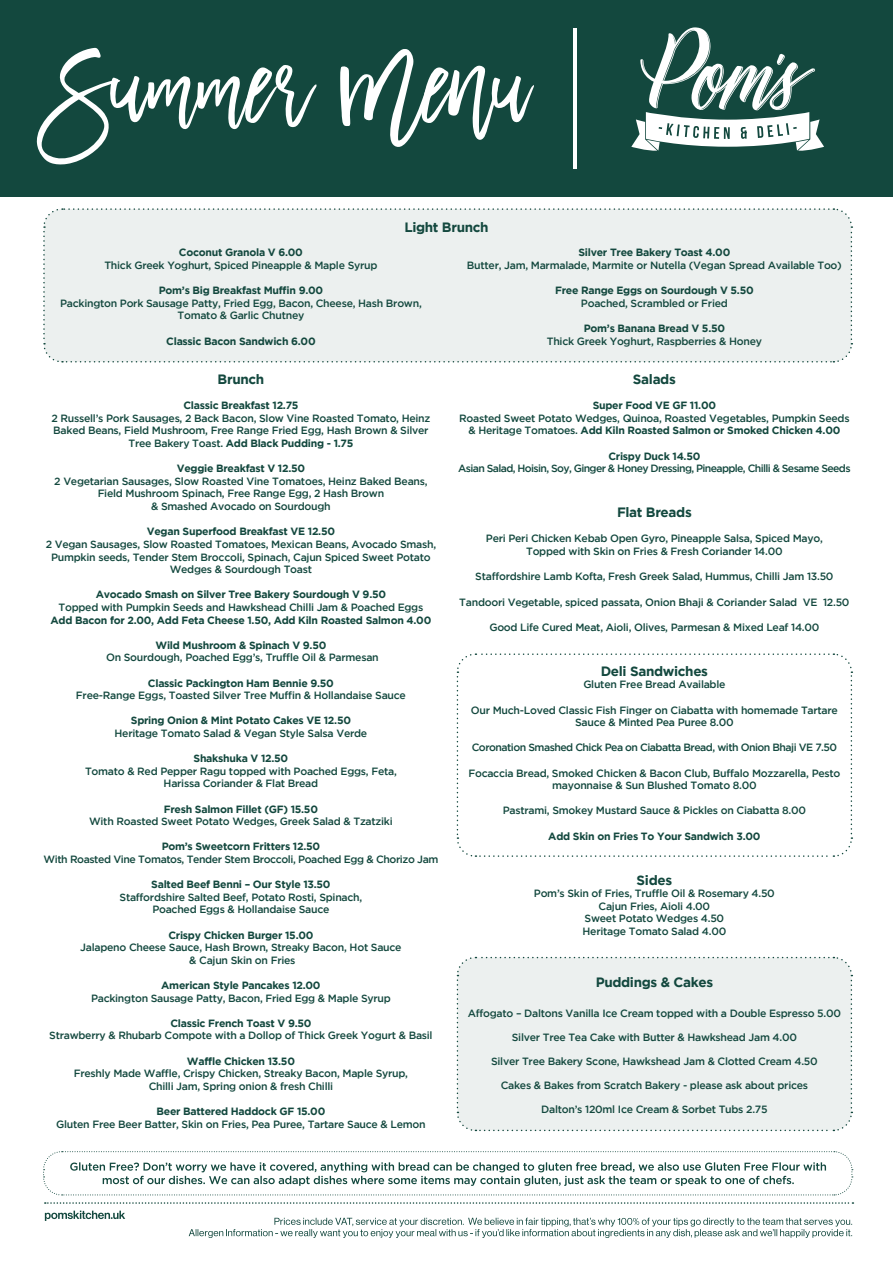
<style>
.page{position:relative;width:893px;height:1263px;background:#fff}
.page>*{position:absolute;margin:0;border:0;box-sizing:border-box;transform-origin:0 0}
.t1{font:90px "Madina Clean Alt";color:#fff}
.t2{font:700 13.5px "Gotham";letter-spacing:-.025em;color:#13483e}
.t3{font:500 10.5px/12.6px "Gotham";letter-spacing:-.025em;color:#13483e;text-align:center}
.t4{font:700 10.5px "Gotham";letter-spacing:-.025em;color:#13483e}
.t5{font:500 10.5px "Gotham";letter-spacing:-.06em;color:#13483e}
.t6{font:500 10.5px "Gotham";letter-spacing:-.05em;color:#13483e}
.s1{font-weight:700}
</style>
<div class="page">
<div style="left:456px;top:956px;width:397px;height:176px;background:#ecf0ef"></div>
<div style="left:43px;top:208px;width:810px;height:155px;background:#ecf0ef"></div>
<div style="left:0;top:0;width:893px;height:196px;background:#13483e"></div>
<svg style="left:189px;top:1218px;width:663px;height:20px"></svg>
<svg style="left:45px;top:1210px;width:80px;height:11px"></svg>
<svg style="left:45px;top:1202px;width:808px;height:2px"></svg>
<svg style="left:43px;top:1151px;width:810px;height:45px"></svg>
<svg style="left:631px;top:27px;width:193px;height:124px"></svg>
<hr style="left:573px;top:28px;width:3px;height:141px;background:#fff">
<svg style="left:456px;top:653px;width:397px;height:204px"></svg>
<h1 class="t1" style="left:49px;top:32px;width:481px">Summer Menu</h1>
<p class="t2" style="left:404px;top:219px;width:86px">Light Brunch</p>
<p class="t4" style="left:179px;top:247px;width:125px">Coconut Granola V 6.00</p>
<p class="t3" style="left:104px;top:259px;width:275px">Thick Greek Yoghurt, Spiced Pineapple &amp; Maple Syrup</p>
<p class="t4" style="left:159px;top:284px;width:166px">Pom’s Big Breakfast Muffin 9.00</p>
<p class="t3" style="left:60px;top:297px;width:363px">Packington Pork Sausage Patty, Fried Egg, Bacon, Cheese, Hash Brown,<br>Tomato &amp; Garlic Chutney</p>
<p class="t4" style="left:166px;top:335px;width:151px">Classic Bacon Sandwich 6.00</p>
<p class="t2" style="left:218px;top:371px;width:48px">Brunch</p>
<p class="t4" style="left:183px;top:399px;width:117px">Classic Breakfast 12.75</p>
<p class="t3" style="left:51px;top:412px;width:380px">2 Russell’s Pork Sausages, 2 Back Bacon, Slow Vine Roasted Tomato, Heinz<br>Baked Beans, Field Mushroom, Free Range Fried Egg, Hash Brown &amp; Silver<br>Tree Bakery Toast. <span class="s1">Add Black Pudding - 1.75</span></p>
<p class="t4" style="left:177px;top:462px;width:130px">Veggie Breakfast V 12.50</p>
<p class="t3" style="left:54px;top:475px;width:375px">2 Vegetarian Sausages, Slow Roasted Vine Tomatoes, Heinz Baked Beans,<br>Field Mushroom Spinach, Free Range Egg, 2 Hash Brown<br>&amp; Smashed Avocado on Sourdough</p>
<p class="t4" style="left:147px;top:525px;width:190px">Vegan Superfood Breakfast VE 12.50</p>
<p class="t3" style="left:46px;top:538px;width:392px">2 Vegan Sausages, Slow Roasted Tomatoes, Mexican Beans, Avocado Smash,<br>Pumpkin seeds, Tender Stem Broccoli, Spinach, Cajun Spiced Sweet Potato<br>Wedges &amp; Sourdough Toast</p>
<p class="t4" style="left:96px;top:588px;width:292px">Avocado Smash on Silver Tree Bakery Sourdough V 9.50</p>
<p class="t3" style="left:59px;top:601px;width:366px">Topped with Pumpkin Seeds and Hawkshead Chilli Jam &amp; Poached Eggs</p>
<p class="t4" style="left:51px;top:614px;width:382px">Add Bacon for 2.00, Add Feta Cheese 1.50, Add Kiln Roasted Salmon 4.00</p>
<p class="t4" style="left:156px;top:639px;width:172px">Wild Mushroom &amp; Spinach V 9.50</p>
<p class="t3" style="left:106px;top:651px;width:274px">On Sourdough, Poached Egg’s, Truffle Oil &amp; Parmesan</p>
<p class="t4" style="left:148px;top:677px;width:188px">Classic Packington Ham Bennie 9.50</p>
<p class="t3" style="left:76px;top:689px;width:331px">Free-Range Eggs, Toasted Silver Tree Muffin &amp; Hollandaise Sauce</p>
<p class="t4" style="left:131px;top:714px;width:222px">Spring Onion &amp; Mint Potato Cakes VE 12.50</p>
<p class="t3" style="left:115px;top:727px;width:254px">Heritage Tomato Salad &amp; Vegan Style Salsa Verde</p>
<p class="t4" style="left:194px;top:752px;width:96px">Shakshuka V 12.50</p>
<p class="t3" style="left:85px;top:764px;width:313px">Tomato &amp; Red Pepper Ragu topped with Poached Eggs, Feta,<br>Harissa Coriander &amp; Flat Bread</p>
<p class="t4" style="left:164px;top:803px;width:156px">Fresh Salmon Fillet (GF) 15.50</p>
<p class="t3" style="left:89px;top:815px;width:305px">With Roasted Sweet Potato Wedges, Greek Salad &amp; Tzatziki</p>
<p class="t4" style="left:162px;top:840px;width:160px">Pom’s Sweetcorn Fritters 12.50</p>
<p class="t3" style="left:44px;top:853px;width:396px">With Roasted Vine Tomatos, Tender Stem Broccoli, Poached Egg &amp; Chorizo Jam</p>
<p class="t4" style="left:151px;top:878px;width:181px">Salted Beef Benni – Our Style 13.50</p>
<p class="t3" style="left:120px;top:890px;width:244px">Staffordshire Salted Beef, Potato Rosti, Spinach,<br>Poached Eggs &amp; Hollandaise Sauce</p>
<p class="t4" style="left:168px;top:929px;width:147px">Crispy Chicken Burger 15.00</p>
<p class="t3" style="left:80px;top:941px;width:323px">Jalapeno Cheese Sauce, Hash Brown, Streaky Bacon, Hot Sauce &amp; Cajun Skin on Fries</p>
<p class="t4" style="left:161px;top:979px;width:161px">American Style Pancakes 12.00</p>
<p class="t3" style="left:91px;top:991px;width:301px">Packington Sausage Patty, Bacon, Fried Egg &amp; Maple Syrup</p>
<p class="t4" style="left:170px;top:1017px;width:143px">Classic French Toast V 9.50</p>
<p class="t3" style="left:49px;top:1029px;width:385px">Strawberry &amp; Rhubarb Compote with a Dollop of Thick Greek Yogurt &amp; Basil</p>
<p class="t4" style="left:187px;top:1055px;width:110px">Waffle Chicken 13.50</p>
<p class="t3" style="left:74px;top:1067px;width:336px">Freshly Made Waffle, Crispy Chicken, Streaky Bacon, Maple Syrup,<br>Chilli Jam, Spring onion &amp; fresh Chilli</p>
<p class="t4" style="left:157px;top:1105px;width:170px">Beer Battered Haddock GF 15.00</p>
<p class="t3" style="left:56px;top:1117px;width:371px">Gluten Free Beer Batter, Skin on Fries, Pea Puree, Tartare Sauce &amp; Lemon</p>
<p class="t4" style="left:578px;top:247px;width:153px">Silver Tree Bakery Toast 4.00</p>
<p class="t3" style="left:467px;top:259px;width:376px">Butter, Jam, Marmalade, Marmite or Nutella (Vegan Spread Available Too)</p>
<p class="t4" style="left:555px;top:284px;width:200px">Free Range Eggs on Sourdough V 5.50</p>
<p class="t3" style="left:581px;top:297px;width:148px">Poached, Scrambled or Fried</p>
<p class="t4" style="left:584px;top:322px;width:143px">Pom’s Banana Bread V 5.50</p>
<p class="t3" style="left:547px;top:334px;width:217px">Thick Greek Yoghurt, Raspberries &amp; Honey</p>
<p class="t2" style="left:633px;top:371px;width:44px">Salads</p>
<p class="t4" style="left:593px;top:399px;width:125px">Super Food VE GF 11.00</p>
<p class="t3" style="left:459px;top:412px;width:392px">Roasted Sweet Potato Wedges, Quinoa, Roasted Vegetables, Pumpkin Seeds &amp; Heritage Tomatoes. <span class="s1">Add Kiln Roasted Salmon or Smoked Chicken 4.00</span></p>
<p class="t4" style="left:608px;top:450px;width:93px">Crispy Duck 14.50</p>
<p class="t5" style="left:458px;top:463px;width:394px">Asian Salad, Hoisin, Soy, Ginger &amp; Honey Dressing, Pineapple, Chilli &amp; Sesame Seeds</p>
<p class="t2" style="left:617px;top:505px;width:76px">Flat Breads</p>
<p class="t3" style="left:486px;top:532px;width:338px">Peri Peri Chicken Kebab Open Gyro, Pineapple Salsa, Spiced Mayo,<br>Topped with Skin on Fries &amp; Fresh Coriander 14.00</p>
<p class="t3" style="left:475px;top:570px;width:360px">Staffordshire Lamb Kofta, Fresh Greek Salad, Hummus, Chilli Jam 13.50</p>
<p class="t3" style="left:459px;top:595px;width:392px">Tandoori Vegetable, spiced passata, Onion Bhaji &amp; Coriander Salad VE 12.50</p>
<p class="t3" style="left:489px;top:620px;width:332px">Good Life Cured Meat, Aioli, Olives, Parmesan &amp; Mixed Leaf 14.00</p>
<p class="t2" style="left:601px;top:663px;width:109px">Deli Sandwiches</p>
<p class="t3" style="left:583px;top:678px;width:144px">Gluten Free Bread Available</p>
<p class="t3" style="left:471px;top:703px;width:368px">Our Much-Loved Classic Fish Finger on Ciabatta with homemade Tartare<br>Sauce &amp; Minted Pea Puree 8.00</p>
<p class="t6" style="left:472px;top:742px;width:367px">Coronation Smashed Chick Pea on Ciabatta Bread, with Onion Bhaji VE 7.50</p>
<p class="t3" style="left:468px;top:766px;width:373px">Focaccia Bread, Smoked Chicken &amp; Bacon Club, Buffalo Mozzarella, Pesto mayonnaise &amp; Sun Blushed Tomato 8.00</p>
<p class="t3" style="left:503px;top:804px;width:305px">Pastrami, Smokey Mustard Sauce &amp; Pickles on Ciabatta 8.00</p>
<p class="t4" style="left:548px;top:830px;width:214px">Add Skin on Fries To Your Sandwich 3.00</p>
<p class="t2" style="left:637px;top:872px;width:37px">Sides</p>
<p class="t3" style="left:534px;top:887px;width:242px">Pom’s Skin of Fries, Truffle Oil &amp; Rosemary 4.50<br>Cajun Fries, Aioli 4.00<br>Sweet Potato Wedges 4.50<br>Heritage Tomato Salad 4.00</p>
<p class="t2" style="left:596px;top:975px;width:119px">Puddings &amp; Cakes</p>
<p class="t3" style="left:468px;top:1006px;width:375px">Affogato – Daltons Vanilla Ice Cream topped with a Double Espresso 5.00</p>
<p class="t3" style="left:512px;top:1030px;width:287px">Silver Tree Tea Cake with Butter &amp; Hawkshead Jam 4.00</p>
<p class="t3" style="left:491px;top:1054px;width:328px">Silver Tree Bakery Scone, Hawkshead Jam &amp; Clotted Cream 4.50</p>
<p class="t3" style="left:501px;top:1078px;width:309px">Cakes &amp; Bakes from Scratch Bakery - please ask about prices</p>
<p class="t3" style="left:541px;top:1102px;width:228px">Dalton’s 120ml Ice Cream &amp; Sorbet Tubs 2.75</p>
</div>
